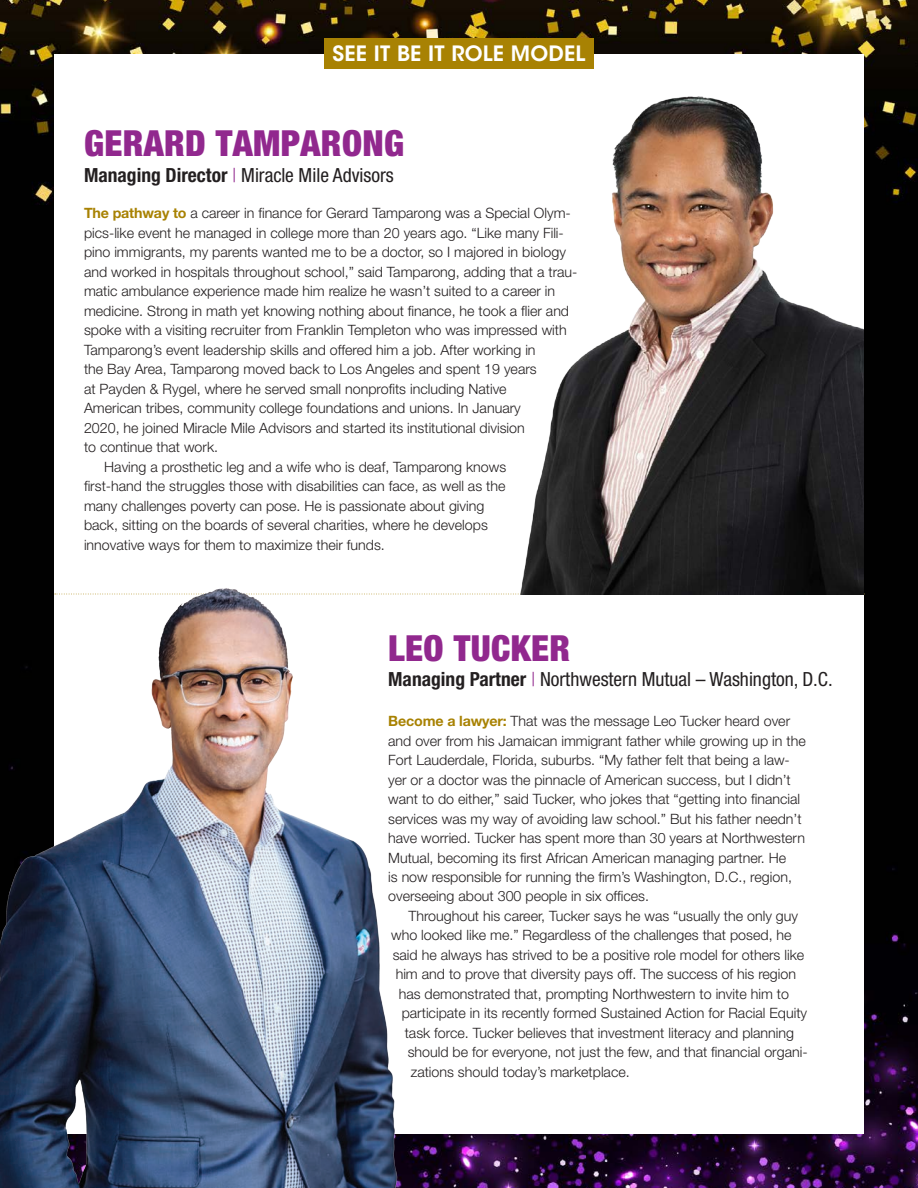
<style>
.page{position:relative;width:918px;height:1188px;background:#fff}
.page>*{position:absolute;margin:0;border:0;box-sizing:border-box;transform-origin:0 0}
.t1{font:900 condensed 36px "Helvetica Neue LT Std";letter-spacing:.01em;color:#91288e}
.t2{font:600 21px "ITC Avant Garde Std";letter-spacing:.01em;color:#fff}
.t3{font:condensed 19.5px "Helvetica Neue LT Std";color:#231f20}
.text_format{font:300 14.25px/19.5px "Helvetica Neue LT Std";color:#231f20}
.s1{font-weight:700}
.s2{font-weight:300;color:#91288e}
.s3{font-weight:700;color:#a88203}
</style>
<div class="page">
<img style="left:0;top:0;width:918px;height:1188px">
<div style="left:54px;top:54px;width:810px;height:1080px;background:#fff"></div>
<svg style="left:481px;top:594px;width:383px;height:1px"></svg>
<img style="left:520px;top:97px;width:344px;height:497px">
<img style="left:0;top:555px;width:481px;height:633px">
<div style="left:324px;top:38px;width:270px;height:30px;background:#a88203"></div>
<p class="t2" style="left:333px;top:40px;width:254px">SEE IT BE IT ROLE MODEL</p>
<p class="t1" style="left:84px;top:121px;width:322px">GERARD TAMPARONG</p>
<p class="t3" style="left:84px;top:163px;width:311px"><span class="s1">Managing Director</span> <span class="s2">|</span> Miracle Mile Advisors</p>
<p class="text_format" style="left:84px;top:203px;width:495px"><span class="s3">The pathway to</span> a career in finance for Gerard Tamparong was a Special Olym&shy;pics-like event he managed in college more than 20 years ago. “Like many Fili&shy;pino immigrants, my parents wanted me to be a doctor, so I majored in biology and worked in hospitals throughout school,” said Tamparong, adding that a trau&shy;matic ambulance experience made him realize he wasn’t suited to a career in medicine. Strong in math yet knowing nothing about finance, he took a flier and spoke with a visiting recruiter from Franklin Templeton who was impressed with Tamparong’s event leadership skills and offered him a job. After working in<br>the Bay Area, Tamparong moved back to Los Angeles and spent 19 years<br>at Payden &amp; Rygel, where he served small nonprofits including Native<br>American tribes, community college foundations and unions. In January<br>2020, he joined Miracle Mile Advisors and started its institutional division<br>to continue that work.</p>
<p class="text_format" style="left:84px;top:457px;width:424px;text-indent:20px">Having a prosthetic leg and a wife who is deaf, Tamparong knows first-hand the struggles those with disabilities can face, as well as the many challenges poverty can pose. He is passionate about giving back, sitting on the boards of several charities, where he develops innovative ways for them to maximize their funds.</p>
<p class="t1" style="left:388px;top:626px;width:183px">LEO TUCKER</p>
<p class="t3" style="left:388px;top:668px;width:446px"><span class="s1">Managing Partner</span> <span class="s2">|</span> Northwestern Mutual – Washington, D.C.</p>
<p class="text_format" style="left:388px;top:711px;width:419px"><span class="s3">Become a lawyer:</span> That was the message Leo Tucker heard over and over from his Jamaican immigrant father while growing up in the Fort Lauderdale, Florida, suburbs. “My father felt that being a law&shy;yer or a doctor was the pinnacle of American success, but I didn’t want to do either,” said Tucker, who jokes that “getting into financial services was my way of avoiding law school.” But his father needn’t have worried. Tucker has spent more than 30 years at Northwestern Mutual, becoming its first African American managing partner. He<br>is now responsible for running the firm’s Washington, D.C., region, overseeing about 300 people in six offices.</p>
<p class="text_format" style="left:408px;top:906px;width:391px">Throughout his career, Tucker says he was “usually the only guy</p>
<p class="text_format" style="left:391px;top:925px;width:402px">who looked like me.” Regardless of the challenges that posed, he</p>
<p class="text_format" style="left:393px;top:945px;width:413px">said he always has strived to be a positive role model for others like</p>
<p class="text_format" style="left:396px;top:964px;width:402px">him and to prove that diversity pays off. The success of his region</p>
<p class="text_format" style="left:399px;top:984px;width:392px">has demonstrated that, prompting Northwestern to invite him to</p>
<p class="text_format" style="left:402px;top:1003px;width:407px">participate in its recently formed Sustained Action for Racial Equity</p>
<p class="text_format" style="left:405px;top:1023px;width:391px">task force. Tucker believes that investment literacy and planning</p>
<p class="text_format" style="left:408px;top:1042px;width:401px">should be for everyone, not just the few, and that financial organi-</p>
<p class="text_format" style="left:411px;top:1062px;width:221px">zations should today’s marketplace.</p>
</div>
